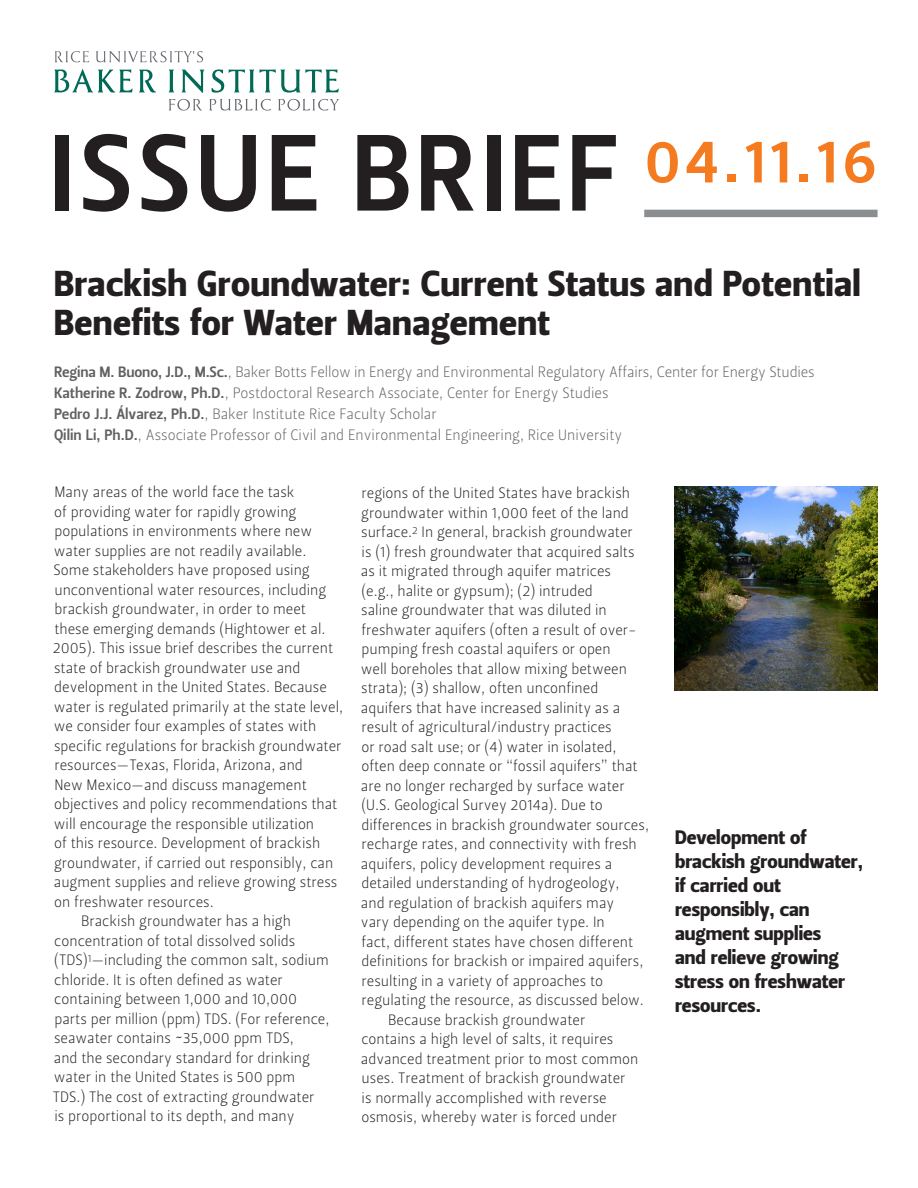
<style>
.page{position:relative;width:918px;height:1188px;background:#fff}
.page>*{position:absolute;margin:0;border:0;box-sizing:border-box;transform-origin:0 0}
.t1{font:108px "Leitura Sans Grot 3";letter-spacing:.05em;color:#231f20}
.t2{font:36px/39px "Leitura Sans Grot 4";letter-spacing:.01em;color:#231f20}
.t3{font:19.5px/24px "Leitura Sans Grot 4";color:#231f20}
.t4{font:15px "Leitura Sans Grot 1";color:#231f20}
.t5{font:15px/21px "Leitura Sans Grot 1";color:#5f6062}
.s1{font-family:"Leitura Sans Grot 3"}
</style>
<div class="page">
<img style="left:674px;top:487px;width:204px;height:203px">
<svg style="left:54px;top:69px;width:79px;height:24px"></svg>
<svg style="left:139px;top:69px;width:17px;height:24px"></svg>
<svg style="left:169px;top:70px;width:5px;height:22px"></svg>
<svg style="left:181px;top:69px;width:23px;height:24px"></svg>
<svg style="left:211px;top:69px;width:128px;height:24px"></svg>
<svg style="left:55px;top:51px;width:34px;height:11px"></svg>
<svg style="left:96px;top:51px;width:107px;height:12px"></svg>
<svg style="left:169px;top:99px;width:33px;height:12px"></svg>
<svg style="left:209px;top:99px;width:62px;height:12px"></svg>
<svg style="left:278px;top:99px;width:61px;height:12px"></svg>
<div style="left:644px;top:210px;width:234px;height:7px;background:#8a8e91"></div>
<h1 class="t1" style="left:50px;top:110px;width:830px">ISSUE BRIEF <sup>04.11.16</sup></h1>
<h2 class="t2" style="left:54px;top:264px;width:808px">Brackish Groundwater: Current Status and Potential<br>Benefits for Water Management</h2>
<p class="t5" style="left:54px;top:361px;width:762px"><span class="s1">Regina M. Buono, J.D., M.Sc.</span>, Baker Botts Fellow in Energy and Environmental Regulatory Affairs, Center for Energy Studies <span class="s1">Katherine R. Zodrow, Ph.D.</span>, Postdoctoral Research Associate, Center for Energy Studies<br><span class="s1">Pedro J.J. Álvarez, Ph.D.</span>, Baker Institute Rice Faculty Scholar<br><span class="s1">Qilin Li, Ph.D.</span>, Associate Professor of Civil and Environmental Engineering, Rice University</p>
<p class="t4" style="left:54px;top:484px;width:242px">Many areas of the world face the task</p>
<p class="t4" style="left:54px;top:503px;width:244px">of providing water for rapidly growing</p>
<p class="t4" style="left:54px;top:523px;width:259px">populations in environments where new</p>
<p class="t4" style="left:54px;top:542px;width:254px">water supplies are not readily available.</p>
<p class="t4" style="left:54px;top:562px;width:258px">Some stakeholders have proposed using</p>
<p class="t4" style="left:54px;top:581px;width:273px">unconventional water resources, including</p>
<p class="t4" style="left:54px;top:601px;width:253px">brackish groundwater, in order to meet</p>
<p class="t4" style="left:54px;top:620px;width:273px">these emerging demands (Hightower et al.</p>
<p class="t4" style="left:53px;top:640px;width:282px">2005). This issue brief describes the current</p>
<p class="t4" style="left:54px;top:659px;width:248px">state of brackish groundwater use and</p>
<p class="t4" style="left:54px;top:679px;width:274px">development in the United States. Because</p>
<p class="t4" style="left:54px;top:698px;width:291px">water is regulated primarily at the state level,</p>
<p class="t4" style="left:54px;top:718px;width:264px">we consider four examples of states with</p>
<p class="t4" style="left:54px;top:737px;width:289px">specific regulations for brackish groundwater</p>
<p class="t4" style="left:54px;top:757px;width:250px">resources—Texas, Florida, Arizona, and</p>
<p class="t4" style="left:54px;top:776px;width:254px">New Mexico—and discuss management</p>
<p class="t4" style="left:54px;top:796px;width:285px">objectives and policy recommendations that</p>
<p class="t4" style="left:54px;top:815px;width:262px">will encourage the responsible utilization</p>
<p class="t4" style="left:54px;top:835px;width:268px">of this resource. Development of brackish</p>
<p class="t4" style="left:54px;top:854px;width:281px">groundwater, if carried out responsibly, can</p>
<p class="t4" style="left:54px;top:874px;width:285px">augment supplies and relieve growing stress</p>
<p class="t4" style="left:54px;top:893px;width:161px">on freshwater resources.</p>
<p class="t4" style="left:81px;top:913px;width:211px">Brackish groundwater has a high</p>
<p class="t4" style="left:54px;top:932px;width:243px">concentration of total dissolved solids</p>
<p class="t4" style="left:54px;top:952px;width:276px">(TDS)<sup>1</sup>—including the common salt, sodium</p>
<p class="t4" style="left:54px;top:971px;width:230px">chloride. It is often defined as water</p>
<p class="t4" style="left:54px;top:991px;width:245px">containing between 1,000 and 10,000</p>
<p class="t4" style="left:54px;top:1010px;width:276px">parts per million (ppm) TDS. (For reference,</p>
<p class="t4" style="left:54px;top:1030px;width:241px">seawater contains ~35,000 ppm TDS,</p>
<p class="t4" style="left:54px;top:1049px;width:258px">and the secondary standard for drinking</p>
<p class="t4" style="left:54px;top:1069px;width:243px">water in the United States is 500 ppm</p>
<p class="t4" style="left:53px;top:1088px;width:263px">TDS.) The cost of extracting groundwater</p>
<p class="t4" style="left:54px;top:1108px;width:242px">is proportional to its depth, and many</p>
<p class="t4" style="left:362px;top:484px;width:270px">regions of the United States have brackish</p>
<p class="t4" style="left:361px;top:504px;width:269px">groundwater within 1,000 feet of the land</p>
<p class="t4" style="left:361px;top:523px;width:273px">surface.<sup>2</sup> In general, brackish groundwater</p>
<p class="t4" style="left:362px;top:543px;width:275px">is (1) fresh groundwater that acquired salts</p>
<p class="t4" style="left:361px;top:562px;width:252px">as it migrated through aquifer matrices</p>
<p class="t4" style="left:361px;top:582px;width:233px">(e.g., halite or gypsum); (2) intruded</p>
<p class="t4" style="left:361px;top:601px;width:247px">saline groundwater that was diluted in</p>
<p class="t4" style="left:361px;top:621px;width:277px">freshwater aquifers (often a result of over-</p>
<p class="t4" style="left:362px;top:640px;width:251px">pumping fresh coastal aquifers or open</p>
<p class="t4" style="left:361px;top:660px;width:267px">well boreholes that allow mixing between</p>
<p class="t4" style="left:361px;top:679px;width:239px">strata); (3) shallow, often unconfined</p>
<p class="t4" style="left:361px;top:699px;width:261px">aquifers that have increased salinity as a</p>
<p class="t4" style="left:362px;top:718px;width:252px">result of agricultural/industry practices</p>
<p class="t4" style="left:361px;top:738px;width:257px">or road salt use; or (4) water in isolated,</p>
<p class="t4" style="left:361px;top:757px;width:278px">often deep connate or “fossil aquifers” that</p>
<p class="t4" style="left:361px;top:777px;width:265px">are no longer recharged by surface water</p>
<p class="t4" style="left:361px;top:796px;width:243px">(U.S. Geological Survey 2014a). Due to</p>
<p class="t4" style="left:361px;top:816px;width:289px">differences in brackish groundwater sources,</p>
<p class="t4" style="left:362px;top:835px;width:277px">recharge rates, and connectivity with fresh</p>
<p class="t4" style="left:361px;top:855px;width:253px">aquifers, policy development requires a</p>
<p class="t4" style="left:361px;top:874px;width:260px">detailed understanding of hydrogeology,</p>
<p class="t4" style="left:361px;top:894px;width:255px">and regulation of brackish aquifers may</p>
<p class="t4" style="left:361px;top:913px;width:245px">vary depending on the aquifer type. In</p>
<p class="t4" style="left:361px;top:933px;width:273px">fact, different states have chosen different</p>
<p class="t4" style="left:361px;top:952px;width:284px">definitions for brackish or impaired aquifers,</p>
<p class="t4" style="left:362px;top:972px;width:243px">resulting in a variety of approaches to</p>
<p class="t4" style="left:362px;top:991px;width:284px">regulating the resource, as discussed below.</p>
<p class="t4" style="left:388px;top:1011px;width:199px">Because brackish groundwater</p>
<p class="t4" style="left:361px;top:1030px;width:254px">contains a high level of salts, it requires</p>
<p class="t4" style="left:361px;top:1050px;width:279px">advanced treatment prior to most common</p>
<p class="t4" style="left:362px;top:1069px;width:266px">uses. Treatment of brackish groundwater</p>
<p class="t4" style="left:362px;top:1089px;width:247px">is normally accomplished with reverse</p>
<p class="t4" style="left:361px;top:1108px;width:257px">osmosis, whereby water is forced under</p>
<h3 class="t3" style="left:675px;top:826px;width:190px">Development of brackish groundwater, if carried out responsibly, can augment supplies<br>and relieve growing stress on freshwater resources.</h3>
</div>
